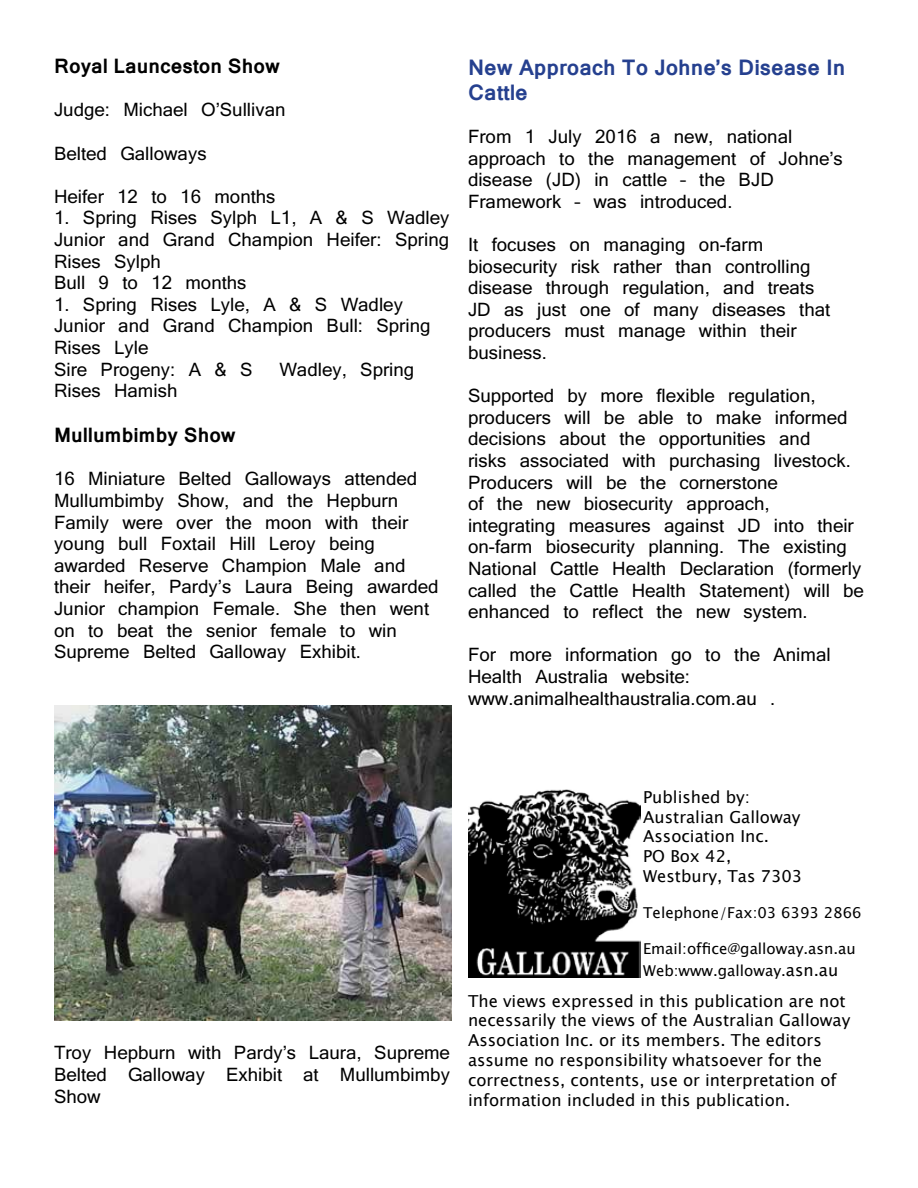
<style>
.page{position:relative;width:918px;height:1188px;background:#fff}
.page>*{position:absolute;margin:0;border:0;box-sizing:border-box;transform-origin:0 0}
.t1{font:700 21px/25.2px "Kartika";color:#25408f}
.t2{font:700 19.5px "Kartika";color:#000}
.t3{font:18px/21.6px "Kartika";color:#000}
.t4{font:16.5px/19.8px "Lucida Sans Unicode";color:#000}
.t5{font:15px/21.6px "Lucida Sans Unicode";color:#000}
.s1{font-size:16.5px}
</style>
<div class="page">
<img style="left:468px;top:790px;width:173px;height:187px">
<img style="left:54px;top:706px;width:397px;height:314px">
<p class="t2" style="left:54px;top:54px;width:228px">Royal Launceston Show</p>
<p class="t3" style="left:54px;top:101px;width:233px">Judge: Michael O’Sullivan</p>
<p class="t3" style="left:54px;top:144px;width:154px">Belted Galloways</p>
<p class="t3" style="left:54px;top:187px;width:223px">Heifer 12 to 16 months</p>
<p class="t3" style="left:54px;top:209px;width:397px">1. Spring Rises Sylph L1, A &amp; S Wadley<br>Junior and Grand Champion Heifer: Spring<br>Rises Sylph<br>Bull 9 to 12 months</p>
<p class="t3" style="left:54px;top:295px;width:378px">1. Spring Rises Lyle, A &amp; S Wadley<br>Junior and Grand Champion Bull: Spring<br>Rises Lyle<br>Sire Progeny: A &amp; S</p>
<p class="t3" style="left:279px;top:360px;width:136px">Wadley, Spring</p>
<p class="t3" style="left:54px;top:382px;width:125px">Rises Hamish</p>
<p class="t2" style="left:54px;top:423px;width:184px">Mullumbimby Show</p>
<p class="t3" style="left:54px;top:470px;width:386px">16 Miniature Belted Galloways attended Mullumbimby Show, and the Hepburn Family were over the moon with their young bull Foxtail Hill Leroy being awarded Reserve Champion Male and their heifer, Pardy’s Laura Being awarded Junior champion Female. She then went on to beat the senior female to win Supreme Belted Galloway Exhibit.</p>
<p class="t1" style="left:468px;top:57px;width:379px">New Approach To Johne’s Disease In<br>Cattle</p>
<p class="t3" style="left:468px;top:127px;width:376px">From 1 July 2016 a new, national approach to the management of Johne’s disease (JD) in cattle – the BJD<br>Framework – was introduced.</p>
<p class="t3" style="left:468px;top:235px;width:364px">It focuses on managing on-farm biosecurity risk rather than controlling disease through regulation, and treats<br>JD as just one of many diseases that producers must manage within their business.</p>
<p class="t3" style="left:468px;top:387px;width:398px">Supported by more flexible regulation, producers will be able to make informed decisions about the opportunities and<br>risks associated with purchasing livestock.<br>Producers will be the cornerstone<br>of the new biosecurity approach,<br>integrating measures against JD into their on-farm biosecurity planning. The existing National Cattle Health Declaration (formerly called the Cattle Health Statement) will be enhanced to reflect the new system.</p>
<p class="t3" style="left:468px;top:646px;width:364px">For more information go to the Animal<br>Health Australia website: www.animalhealthaustralia.com.au .</p>
<p class="t3" style="left:54px;top:1044px;width:398px;text-align:justify">Troy Hepburn with Pardy’s Laura, Supreme Belted Galloway Exhibit at Mullumbimby Show</p>
<p class="t4" style="left:643px;top:787px;width:161px">Published by:<br>Australian Galloway<br>Association Inc.<br>PO Box 42,<br>Westbury, Tas 7303</p>
<p class="t5" style="left:643px;top:902px;width:220px">Telephone/Fax:03 6393 2866</p>
<p class="t5" style="left:643px;top:938px;width:214px">Email:office@galloway.asn.au<br>Web:www.galloway.<span class="s1">asn.au</span></p>
<p class="t4" style="left:468px;top:991px;width:384px">The views expressed in this publication are not necessarily the views of the Australian Galloway Association Inc. or its members. The editors assume no responsibility whatsoever for the correctness, contents, use or interpretation of information included in this publication.</p>
</div>
